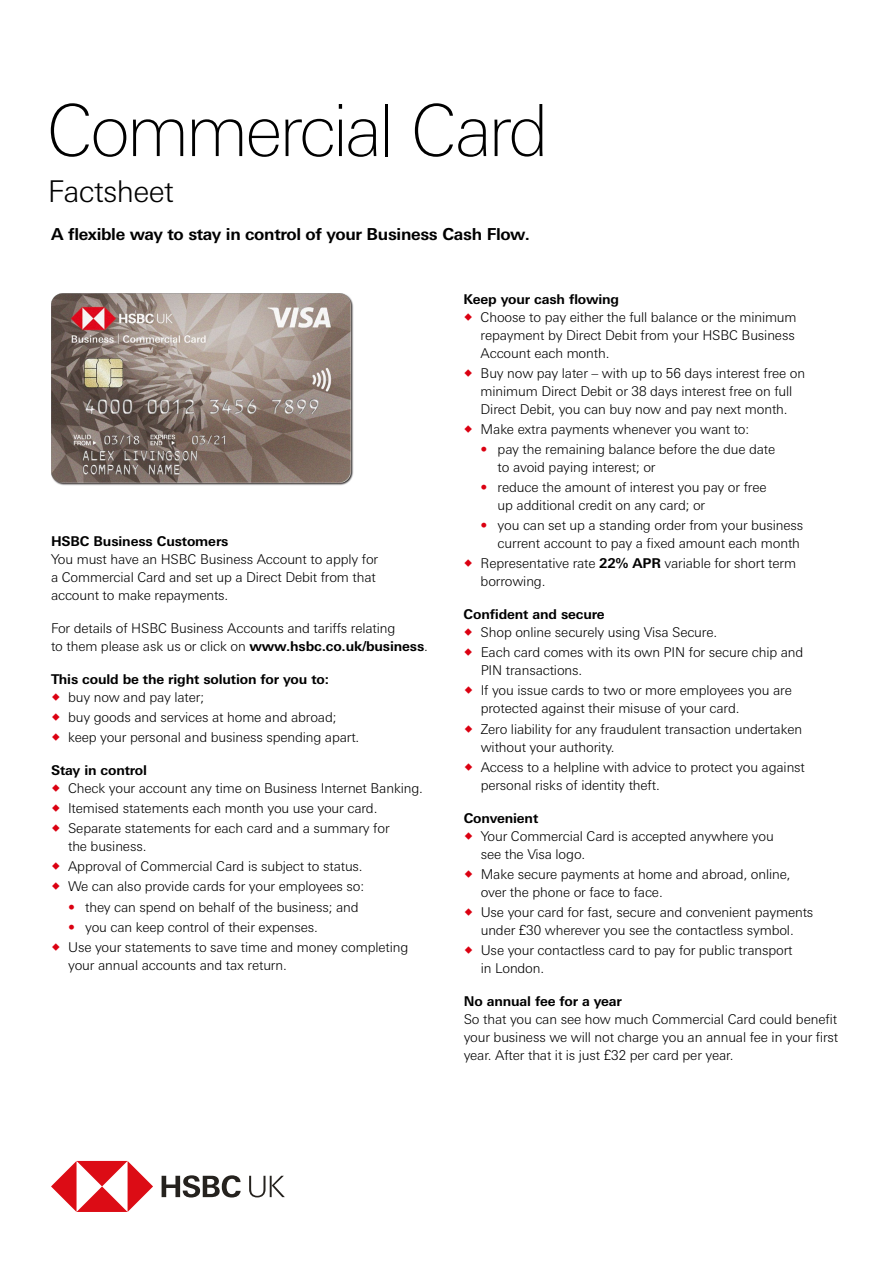
<style>
.page{position:relative;width:893px;height:1263px;background:#fff}
.page>*{position:absolute;margin:0;border:0;box-sizing:border-box;transform-origin:0 0}
.t1{font:100 72px "Univers Nextfor HSBC";letter-spacing:-.045em;color:#000}
.t2{font:300 30px "Univers Nextfor HSBC";letter-spacing:-.02em;color:#000}
.t3{font:700 16.5px "Univers Nextfor HSBC";letter-spacing:-.02em;color:#000}
.t4{font:300 13.5px/18px "Univers Nextfor HSBC";letter-spacing:-.01em;color:#000}
.t5{font:700 13.5px "Univers Nextfor HSBC";letter-spacing:-.01em;color:#000}
.s1{font-weight:700}
.s2{color:#db0011}
</style>
<div class="page">
<svg style="left:51px;top:1161px;width:102px;height:51px"></svg>
<svg style="left:162px;top:1175px;width:79px;height:22px"></svg>
<svg style="left:249px;top:1176px;width:36px;height:21px"></svg>
<img style="left:51px;top:293px;width:303px;height:193px">
<h1 class="t1" style="left:47px;top:90px;width:503px">Commercial Card</h1>
<h2 class="t2" style="left:48px;top:174px;width:128px">Factsheet</h2>
<p class="t3" style="left:51px;top:225px;width:480px">A flexible way to stay in control of your Business Cash Flow.</p>
<p class="t5" style="left:51px;top:533px;width:179px">HSBC Business Customers</p>
<p class="t4" style="left:51px;top:550px;width:329px">You must have an HSBC Business Account to apply for a Commercial Card and set up a Direct Debit from that account to make repayments.</p>
<p class="t4" style="left:51px;top:619px;width:378px">For details of HSBC Business Accounts and tariffs relating<br>to them please ask us or click on <span class="s1">www.hsbc.co.uk/business</span>.</p>
<p class="t5" style="left:51px;top:671px;width:279px">This could be the right solution for you to:</p>
<p class="t4" style="left:68px;top:687px;width:293px;line-height:20.1px">buy now and pay later;<br>buy goods and services at home and abroad; keep your personal and business spending apart.</p>
<p class="t5" style="left:51px;top:762px;width:98px">Stay in control</p>
<p class="t4" style="left:68px;top:778px;width:356px;line-height:20.1px">Check your account any time on Business Internet Banking.<br>Itemised statements each month you use your card.<br>Separate statements for each card and a summary for</p>
<p class="t4" style="left:68px;top:836px;width:298px;line-height:20.1px">the business.<br>Approval of Commercial Card is subject to status.<br>We can also provide cards for your employees so:</p>
<p class="t4" style="left:68px;top:898px;width:292px"><span class="s2">•</span> they can spend on behalf of the business; and</p>
<p class="t4" style="left:68px;top:917px;width:342px;line-height:20.1px"><span class="s2">•</span> you can keep control of their expenses.<br>Use your statements to save time and money completing</p>
<p class="t4" style="left:68px;top:956px;width:220px">your annual accounts and tax return.</p>
<p class="t5" style="left:464px;top:291px;width:157px">Keep your cash flowing</p>
<p class="t4" style="left:481px;top:308px;width:318px">Choose to pay either the full balance or the minimum repayment by Direct Debit from your HSBC Business<br>Account each month.</p>
<p class="t4" style="left:481px;top:364px;width:326px">Buy now pay later – with up to 56 days interest free on minimum Direct Debit or 38 days interest free on full<br>Direct Debit, you can buy now and pay next month.</p>
<p class="t4" style="left:481px;top:420px;width:270px">Make extra payments whenever you want to:</p>
<p class="t4" style="left:498px;top:440px;width:279px;text-indent:-17px"><span class="s2">•</span> pay the remaining balance before the due date to avoid paying interest; or</p>
<p class="t4" style="left:498px;top:478px;width:270px;text-indent:-17px"><span class="s2">•</span> reduce the amount of interest you pay or free up additional credit on any card; or</p>
<p class="t4" style="left:481px;top:516px;width:324px;text-align:right"><span class="s2">•</span> you can set up a standing order from your business current account to pay a fixed amount each month</p>
<p class="t4" style="left:481px;top:554px;width:317px">Representative rate <span class="s1">22% APR</span> variable for short term borrowing.</p>
<p class="t5" style="left:464px;top:606px;width:143px">Confident and secure</p>
<p class="t4" style="left:481px;top:622px;width:324px;line-height:20.1px">Shop online securely using Visa Secure.<br>Each card comes with its own PIN for secure chip and</p>
<p class="t4" style="left:481px;top:660px;width:313px;line-height:20.1px">PIN transactions.<br>If you issue cards to two or more employees you are</p>
<p class="t4" style="left:481px;top:698px;width:323px;line-height:20.1px">protected against their misuse of your card.<br>Zero liability for any fraudulent transaction undertaken</p>
<p class="t4" style="left:481px;top:737px;width:326px;line-height:20.1px">without your authority.<br>Access to a helpline with advice to protect you against</p>
<p class="t4" style="left:481px;top:776px;width:181px">personal risks of identity theft.</p>
<p class="t5" style="left:464px;top:810px;width:76px">Convenient</p>
<p class="t4" style="left:481px;top:827px;width:295px">Your Commercial Card is accepted anywhere you see the Visa logo.</p>
<p class="t4" style="left:481px;top:865px;width:311px">Make secure payments at home and abroad, online, over the phone or face to face.</p>
<p class="t4" style="left:481px;top:903px;width:334px">Use your card for fast, secure and convenient payments under £30 wherever you see the contactless symbol.</p>
<p class="t4" style="left:481px;top:941px;width:313px">Use your contactless card to pay for public transport in London.</p>
<p class="t5" style="left:464px;top:993px;width:160px">No annual fee for a year</p>
<p class="t4" style="left:464px;top:1010px;width:376px;text-align:justify">So that you can see how much Commercial Card could benefit your business we will not charge you an annual fee in your first year. After that it is just £32 per card per year.</p>
</div>
